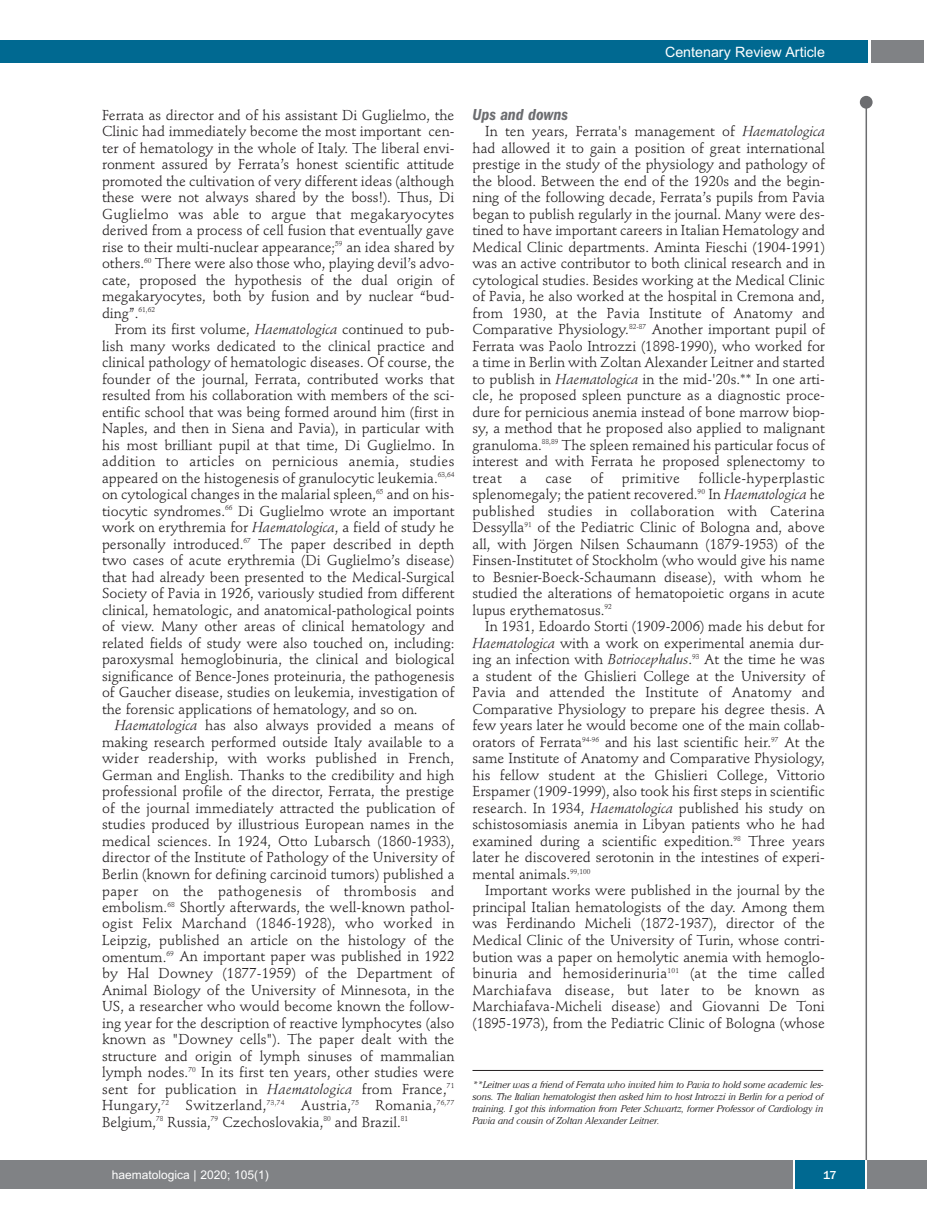
<style>
.page{position:relative;width:927px;height:1225px;background:#fff}
.page>*{position:absolute;margin:0;border:0;box-sizing:border-box;transform-origin:0 0}
.t1{font:italic 600 condensed 16.5px "Franklin Gothic";color:#6c6d70}
.t2{font:14.25px/16.5px "Stempel Schneidler";color:#231f20;text-align:justify}
.t3{font:14.25px "Arial";color:#fff}
.t4{font:14.25px "Stempel Schneidler";letter-spacing:.02em;color:#231f20}
.t5{font:12px "Arial";color:#fff}
.t6{font:500 12px "Franklin Gothic";color:#fff}
.t7{font:italic 300 9.75px/12px "Cheltenham";color:#231f20;text-align:justify}
.s1{font-style:italic}
</style>
<div class="page">
<div style="left:871px;top:40px;width:52px;height:22px;background:#808285"></div>
<div style="left:18px;top:40px;width:849px;height:22px;background:#006991"></div>
<div style="left:17px;top:1160px;width:910px;height:28px;background:#808285"></div>
<div style="left:795px;top:1160px;width:70px;height:28px;background:#006991"></div>
<hr style="left:793px;top:1160px;width:2px;height:28px;background:#fff">
<hr style="left:865px;top:1160px;width:2px;height:28px;background:#fff">
<div style="left:860px;top:96px;width:13px;height:13px;background:#6c6d70;border-radius:50%"></div>
<hr style="left:865px;top:100px;width:2px;height:1060px;background:#6c6d70">
<div style="left:0;top:40px;width:19px;height:22px;background:#006991"></div>
<div style="left:0;top:1160px;width:18px;height:28px;background:#808285"></div>
<hr style="left:472px;top:1070px;width:351px;height:1px;background:#231f20">
<p class="t3" style="left:665px;top:44px;width:161px">Centenary Review Article</p>
<p class="t2" style="left:102px;top:108px;width:354px">Ferrata as director and of his assistant Di Guglielmo, the Clinic had immediately become the most important cen&shy;ter of hematology in the whole of Italy. The liberal envi&shy;ronment assured by Ferrata’s honest scientific attitude promoted the cultivation of very different ideas (although these were not always shared by the boss!). Thus, Di Guglielmo was able to argue that megakaryocytes derived from a process of cell fusion that eventually gave rise to their multi-nuclear appearance;<sup>59</sup> an idea shared by others.<sup>60</sup> There were also those who, playing devil’s advo&shy;cate, proposed the hypothesis of the dual origin of megakaryocytes, both by fusion and by nuclear “bud&shy;ding”.<sup>61,62</sup></p>
<p class="t2" style="left:102px;top:322px;width:354px;text-indent:13px">From its first volume, <span class="s1">Haematologica</span> continued to pub&shy;lish many works dedicated to the clinical practice and clinical pathology of hematologic diseases. Of course, the founder of the journal, Ferrata, contributed works that resulted from his collaboration with members of the sci&shy;entific school that was being formed around him (first in Naples, and then in Siena and Pavia), in particular with his most brilliant pupil at that time, Di Guglielmo. In addition to articles on pernicious anemia, studies appeared on the histogenesis of granulocytic leukemia.<sup>63,64 </sup>on cytological changes in the malarial spleen,<sup>65</sup> and on his&shy;tiocytic syndromes.<sup>66</sup> Di Guglielmo wrote an important work on erythremia for <span class="s1">Haematologica</span>, a field of study he personally introduced.<sup>67</sup> The paper described in depth two cases of acute erythremia (Di Guglielmo’s disease) that had already been presented to the Medical-Surgical Society of Pavia in 1926, variously studied from different clinical, hematologic, and anatomical-pathological points of view. Many other areas of clinical hematology and related fields of study were also touched on, including: paroxysmal hemoglobinuria, the clinical and biological significance of Bence-Jones proteinuria, the pathogenesis of Gaucher disease, studies on leukemia, investigation of the forensic applications of hematology, and so on.</p>
<p class="t2" style="left:102px;top:718px;width:354px;text-indent:13px"><span class="s1">Haematologica</span> has also always provided a means of making research performed outside Italy available to a wider readership, with works published in French, German and English. Thanks to the credibility and high professional profile of the director, Ferrata, the prestige of the journal immediately attracted the publication of studies produced by illustrious European names in the medical sciences. In 1924, Otto Lubarsch (1860-1933), director of the Institute of Pathology of the University of Berlin (known for defining carcinoid tumors) published a paper on the pathogenesis of thrombosis and embolism.<sup>68</sup> Shortly afterwards, the well-known pathol&shy;ogist Felix Marchand (1846-1928), who worked in Leipzig, published an article on the histology of the omentum.<sup>69</sup> An important paper was published in 1922 by Hal Downey (1877-1959) of the Department of Animal Biology of the University of Minnesota, in the US, a researcher who would become known the follow&shy;ing year for the description of reactive lymphocytes (also known as "Downey cells"). The paper dealt with the structure and origin of lymph sinuses of mammalian lymph nodes.<sup>70</sup> In its first ten years, other studies were sent for publication in <span class="s1">Haematologica</span> from France,<sup>71<br></sup>Hungary,<sup>72</sup> Switzerland,<sup>73,74</sup> Austria,<sup>75</sup> Romania,<sup>76,77<br></sup>Belgium,<sup>78</sup> Russia,<sup>79</sup> Czechoslovakia,<sup>80</sup> and Brazil.<sup>81</sup></p>
<p class="t1" style="left:472px;top:108px;width:97px">Ups and downs</p>
<p class="t2" style="left:472px;top:124px;width:354px;text-indent:13px">In ten years, Ferrata's management of <span class="s1">Haematologica </span>had allowed it to gain a position of great international prestige in the study of the physiology and pathology of the blood. Between the end of the 1920s and the begin&shy;ning of the following decade, Ferrata’s pupils from Pavia began to publish regularly in the journal. Many were des&shy;tined to have important careers in Italian Hematology and Medical Clinic departments. Aminta Fieschi (1904-1991) was an active contributor to both clinical research and in cytological studies. Besides working at the Medical Clinic of Pavia, he also worked at the hospital in Cremona and, from 1930, at the Pavia Institute of Anatomy and Comparative Physiology.<sup>82-87</sup> Another important pupil of Ferrata was Paolo Introzzi (1898-1990), who worked for a time in Berlin with Zoltan Alexander Leitner and started to publish in <span class="s1">Haematologica</span> in the mid-'20s.** In one arti&shy;cle, he proposed spleen puncture as a diagnostic proce&shy;dure for pernicious anemia instead of bone marrow biop&shy;sy, a method that he proposed also applied to malignant granuloma.<sup>88,89</sup> The spleen remained his particular focus of interest and with Ferrata he proposed splenectomy to treat</p>
<p class="t2" style="left:472px;top:471px;width:354px;text-indent:226px">follicle-hyperplastic splenomegaly; the patient recovered.<sup>90</sup> In <span class="s1">Haematologica</span> he published studies in collaboration with Caterina Dessylla<sup>91</sup> of the Pediatric Clinic of Bologna and, above all, with Jörgen Nilsen Schaumann (1879-1953) of the Finsen-Institutet of Stockholm (who would give his name to Besnier-Boeck-Schaumann disease), with whom he studied the alterations of hematopoietic organs in acute lupus erythematosus.<sup>92</sup></p>
<p class="t2" style="left:472px;top:619px;width:354px;text-indent:13px">In 1931, Edoardo Storti (1909-2006) made his debut for <span class="s1">Haematologica</span> with a work on experimental anemia dur&shy;ing an infection with <span class="s1">Botriocephalus</span>.<sup>93</sup> At the time he was a student of the Ghislieri College at the University of Pavia and attended the Institute of Anatomy and Comparative Physiology to prepare his degree thesis. A few years later he would become one of the main collab&shy;orators of Ferrata<sup>94-96</sup> and his last scientific heir.<sup>97</sup> At the same Institute of Anatomy and Comparative Physiology, his fellow student at the Ghislieri College, Vittorio Erspamer (1909-1999), also took his first steps in scientific research. In 1934, <span class="s1">Haematologica</span> published his study on schistosomiasis anemia in Libyan patients who he had examined during a scientific expedition.<sup>98</sup> Three years later he discovered serotonin in the intestines of experi&shy;mental animals.<sup>99,100</sup></p>
<p class="t2" style="left:472px;top:883px;width:354px;text-indent:13px">Important works were published in the journal by the principal Italian hematologists of the day. Among them was Ferdinando Micheli (1872-1937), director of the Medical Clinic of the University of Turin, whose contri&shy;bution was a paper on hemolytic anemia with hemoglo&shy;binuria and hemosiderinuria<sup>101</sup> (at the time called Marchiafava disease, but later to be known as Marchiafava-Micheli disease) and Giovanni De Toni (1895-1973), from the Pediatric Clinic of Bologna (whose</p>
<p class="t2" style="left:520px;top:471px;width:8px">a</p>
<p class="t2" style="left:545px;top:471px;width:28px">case</p>
<p class="t2" style="left:590px;top:471px;width:14px">of</p>
<p class="t4" style="left:622px;top:472px;width:60px">primitive</p>
<p class="t7" style="left:472px;top:1079px;width:352px">**Leitner was a friend of Ferrata who invited him to Pavia to hold some academic les&shy;sons. The Italian hematologist then asked him to host Introzzi in Berlin for a period of training. I got this information from Peter Schwartz, former Professor of Cardiology in Pavia and cousin of Zoltan Alexander Leitner.</p>
<p class="t5" style="left:112px;top:1167px;width:158px">haematologica | 2020; 105(1)</p>
<p class="t6" style="left:823px;top:1167px;width:15px">17</p>
</div>
